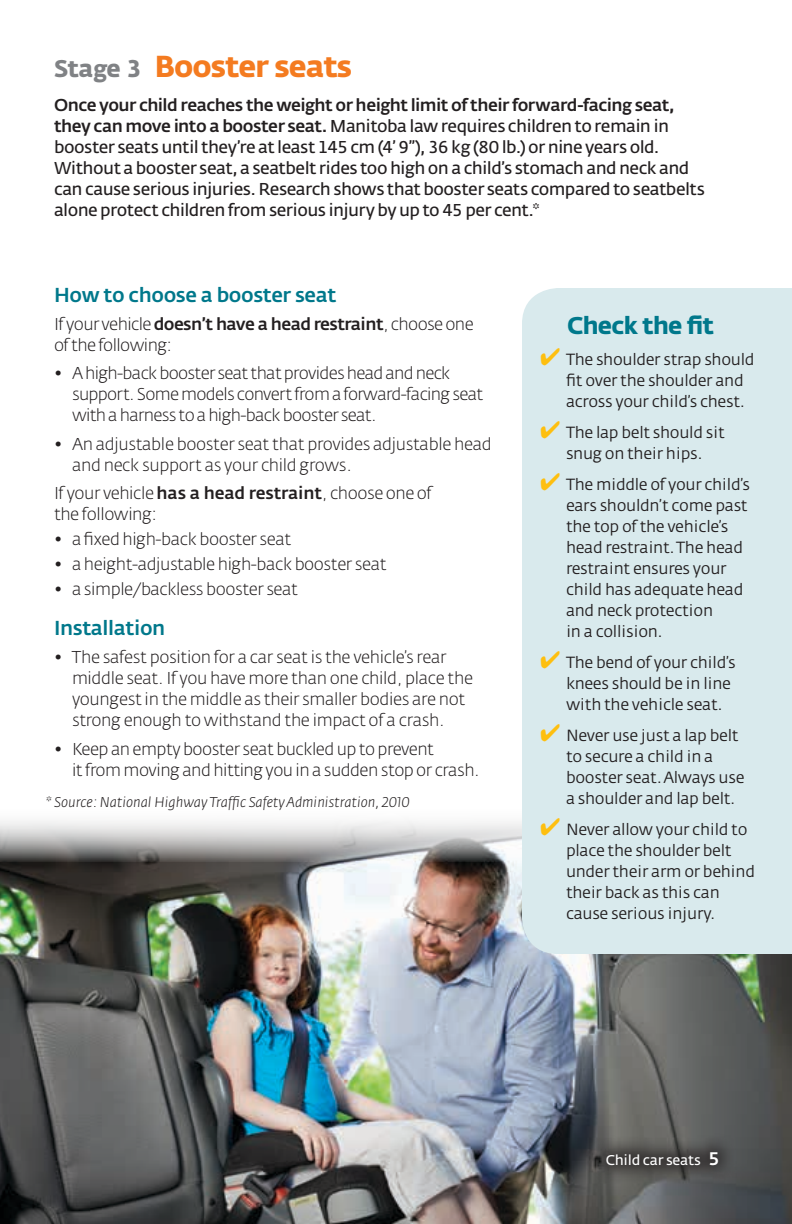
<style>
.page{position:relative;width:792px;height:1224px;background:#fff}
.page>*{position:absolute;margin:0;border:0;box-sizing:border-box;transform-origin:0 0}
.t1{font:30px "Fedra Sans Alt Bold TF";letter-spacing:-.03em;color:#f47b20}
.t2{font:24px "Fedra Sans Alt Bold TF";letter-spacing:-.03em;color:#00788b}
.t3{font:20px "Fedra Sans Alt Medium TF";letter-spacing:-.02em;color:#00788b}
.t4{font:17px/21px "Fedra Sans Alt Light TF";letter-spacing:-.025em;color:#231f20}
.t5{font:17px/21px "Fedra Sans Alt Normal TF";letter-spacing:-.03em;color:#231f20}
.t6{font:17px "Fedra Sans Alt Medium TF";letter-spacing:-.035em;color:#231f20}
.t7{font:16px/21px "Fedra Sans Alt Book TF";letter-spacing:-.02em;color:#231f20}
.t8{font:italic 300 14px "Fedra Sans Alt";color:#231f20}
.t9{font:14px "Fedra Sans Alt Normal TF";letter-spacing:-.02em;color:#fff}
.s1{font-size:24px;color:#808285}
.s2{font-family:"Fedra Sans Alt Medium TF"}
.s3{font-family:"Fedra Sans Alt Light TF"}
.s4{font-family:"Fedra Sans Alt Light SC Italic";font-weight:400;font-style:normal}
.s5{color:#febf0f}
.s6{font-family:"Fedra Sans Alt Medium TF";font-size:18px}
</style>
<div class="page">
<img style="left:0;top:862px;width:792px;height:362px">
<svg style="left:0;top:821px;width:522px;height:41px"></svg>
<div style="left:588px;top:1134px;width:149px;height:50px;background:#231f20;opacity:.75"></div>
<div style="left:522px;top:288px;width:270px;height:666px;background:#d9eaed"></div>
<h1 class="t1" style="left:54px;top:49px;width:300px"><span class="s1">Stage 3</span> Booster seats</h1>
<p class="t6" style="left:54px;top:96px;width:622px">Once your child reaches the weight or height limit of their forward-facing seat,</p>
<p class="t5" style="left:54px;top:116px;width:653px"><span class="s2">they can move into a booster seat.</span> Manitoba law requires children to remain in booster seats until they’re at least 145 cm (4’ 9”), 36 kg (80 lb.) or nine years old.<br>Without a booster seat, a seatbelt rides too high on a child’s stomach and neck and can cause serious injuries. Research shows that booster seats compared to seatbelts alone protect children from serious injury by up to 45 per cent.*</p>
<p class="t3" style="left:54px;top:283px;width:284px">How to choose a booster seat</p>
<p class="t6" style="left:54px;top:314px;width:421px"><span class="s3">If your vehicle</span> doesn’t have a head restraint<span class="s3">, choose one</span></p>
<p class="t4" style="left:54px;top:335px;width:120px">of the following:</p>
<p class="t4" style="left:72px;top:363px;width:413px;text-indent:-18px">• A high-back booster seat that provides head and neck support. Some models convert from a forward-facing seat with a harness to a high-back booster seat.</p>
<p class="t4" style="left:72px;top:434px;width:421px;text-indent:-18px">• An adjustable booster seat that provides adjustable head and neck support as your child grows.</p>
<p class="t4" style="left:54px;top:483px;width:380px">If your vehicle <span class="s2">has a head restraint</span>, choose one of the following:</p>
<p class="t4" style="left:54px;top:529px;width:239px">• a fixed high-back booster seat</p>
<p class="t4" style="left:54px;top:554px;width:334px">• a height-adjustable high-back booster seat</p>
<p class="t4" style="left:54px;top:579px;width:246px">• a simple/backless booster seat</p>
<p class="t3" style="left:54px;top:616px;width:113px">Installation</p>
<p class="t4" style="left:72px;top:647px;width:403px;text-indent:-18px">• The safest position for a car seat is the vehicle’s rear middle seat. If you have more than one child, place the youngest in the middle as their smaller bodies are not strong enough to withstand the impact of a crash.</p>
<p class="t4" style="left:72px;top:738px;width:409px;line-height:21.6px;text-indent:-18px">• Keep an empty booster seat buckled up to prevent<br>it from moving and hitting you in a sudden stop or crash.</p>
<p class="t8" style="left:46px;top:794px;width:366px">* Source: National Highway Traffic Safety Administration, <span class="s4">2010</span></p>
<h2 class="t2" style="left:567px;top:311px;width:148px">Check the fit</h2>
<p class="t7" style="left:566px;top:349px;width:190px;text-indent:-26px"><span class="s5">✔</span> The shoulder strap should fit over the shoulder and across your child’s chest.</p>
<p class="t7" style="left:540px;top:422px;width:186px;text-align:center"><span class="s5">✔</span> The lap belt should sit snug on their hips.</p>
<p class="t7" style="left:566px;top:474px;width:186px;text-indent:-26px"><span class="s5">✔</span> The middle of your child’s ears shouldn’t come past the top of the vehicle’s head restraint. The head restraint ensures your child has adequate head and neck protection<br>in a collision.</p>
<p class="t7" style="left:566px;top:652px;width:171px;text-indent:-26px"><span class="s5">✔</span> The bend of your child’s knees should be in line with the vehicle seat.</p>
<p class="t7" style="left:566px;top:725px;width:180px;text-indent:-26px"><span class="s5">✔</span> Never use just a lap belt to secure a child in a booster seat. Always use a shoulder and lap belt.</p>
<p class="t7" style="left:566px;top:819px;width:191px;text-indent:-26px"><span class="s5">✔</span> Never allow your child to place the shoulder belt under their arm or behind their back as this can cause serious injury.</p>
<p class="t9" style="left:606px;top:1153px;width:116px">Child car seats <span class="s6">5</span></p>
</div>
